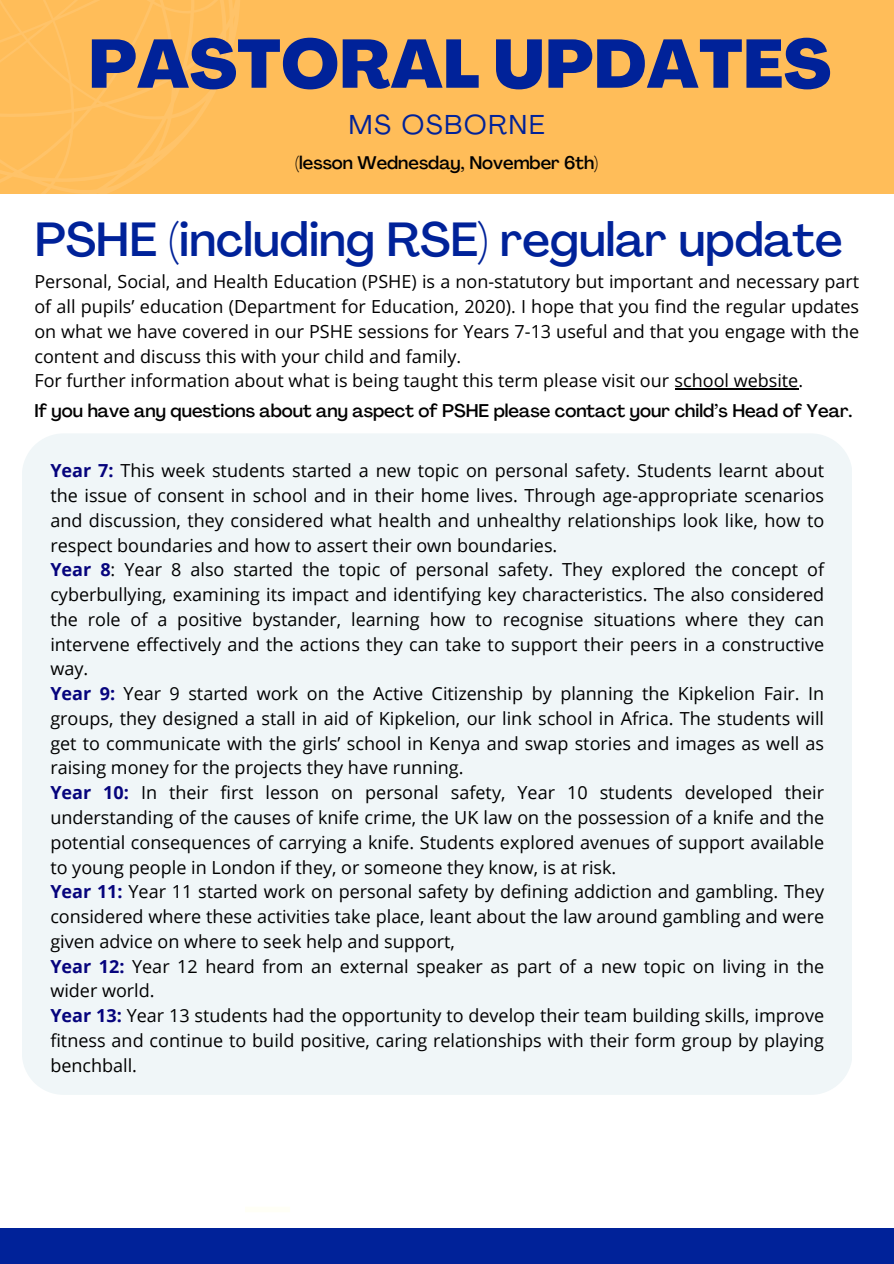
<style>
.page{position:relative;width:894px;height:1264px;background:#fff}
.page>*{position:absolute;margin:0;border:0;box-sizing:border-box;transform-origin:0 0}
.t1{font:800 67.5px "Agrandir";color:#029}
.t2{font:500 47.25px "Agrandir";color:#029}
.t3{font:27px "Agrandir";letter-spacing:.07em;color:#029}
.t4{font:500 18.15px "Agrandir";color:#000}
.t5{font:18px/24.8px "Open Sans";color:#000;text-align:justify}
.t6{font:500 18px "Agrandir";color:#000}
.s1{font-weight:700;color:#06047d}
</style>
<div class="page">
<div style="left:0;top:0;width:893px;height:194px;background:#ffbd59"></div>
<svg style="left:0;top:0;width:240px;height:194px"></svg>
<div style="left:0;top:1228px;width:893px;height:35px;background:#029"></div>
<div style="left:245px;top:1206px;width:45px;height:6px;background:#fffff6"></div>
<div style="left:22px;top:434px;width:829px;height:660px;background:#f0f6f8"></div>
<hr style="left:674px;top:388px;width:124px;height:1px;background:#000">
<h3 class="t1" style="left:88px;top:37px;width:743px">PASTORAL UPDATES</h3>
<h4 class="t3" style="left:349px;top:114px;width:197px">MS OSBORNE</h4>
<p class="t6" style="left:295px;top:155px;width:304px">(lesson Wednesday, November 6th)</p>
<h2 class="t2" style="left:35px;top:221px;width:809px">PSHE (including RSE) regular update</h2>
<p class="t5" style="left:34px;top:269px;width:826px">Personal, Social, and Health Education (PSHE) is a non-statutory but important and necessary part of all pupils’ education (Department for Education, 2020). I hope that you find the regular updates on what we have covered in our PSHE sessions for Years 7-13 useful and that you engage with the content and discuss this with your child and family.</p>
<h1 class="t5" style="left:34px;top:368px;width:770px">For further information about what is being taught this term please visit our school website.</h1>
<p class="t4" style="left:34px;top:403px;width:819px">If you have any questions about any aspect of PSHE please contact your child’s Head of Year.</p>
<p class="t5" style="left:50px;top:458px;width:775px"><span class="s1">Year 7:</span> This week students started a new topic on personal safety. Students learnt about the issue of consent in school and in their home lives. Through age-appropriate scenarios and discussion, they considered what health and unhealthy relationships look like, how to respect boundaries and how to assert their own boundaries.</p>
<h4 class="t5" style="left:50px;top:557px;width:775px"><span class="s1">Year 8</span>: Year 8 also started the topic of personal safety. They explored the concept of cyberbullying, examining its impact and identifying key characteristics. The also considered the role of a positive bystander, learning how to recognise situations where they can intervene effectively and the actions they can take to support their peers in a constructive way.</h4>
<p class="t5" style="left:50px;top:681px;width:775px"><span class="s1">Year 9:</span> Year 9 started work on the Active Citizenship by planning the Kipkelion Fair. In groups, they designed a stall in aid of Kipkelion, our link school in Africa. The students will get to communicate with the girls’ school in Kenya and swap stories and images as well as raising money for the projects they have running.</p>
<p class="t5" style="left:50px;top:780px;width:775px"><span class="s1">Year 10:</span> In their first lesson on personal safety, Year 10 students developed their understanding of the causes of knife crime, the UK law on the possession of a knife and the potential consequences of carrying a knife. Students explored avenues of support available to young people in London if they, or someone they know, is at risk.</p>
<p class="t5" style="left:50px;top:879px;width:775px"><span class="s1">Year 11:</span> Year 11 started work on personal safety by defining addiction and gambling. They considered where these activities take place, leant about the law around gambling and were given advice on where to seek help and support,</p>
<p class="t5" style="left:50px;top:953px;width:775px"><span class="s1">Year 12:</span> Year 12 heard from an external speaker as part of a new topic on living in the wider world.</p>
<p class="t5" style="left:50px;top:1002px;width:775px"><span class="s1">Year 13:</span> Year 13 students had the opportunity to develop their team building skills, improve fitness and continue to build positive, caring relationships with their form group by playing benchball.</p>
</div>
